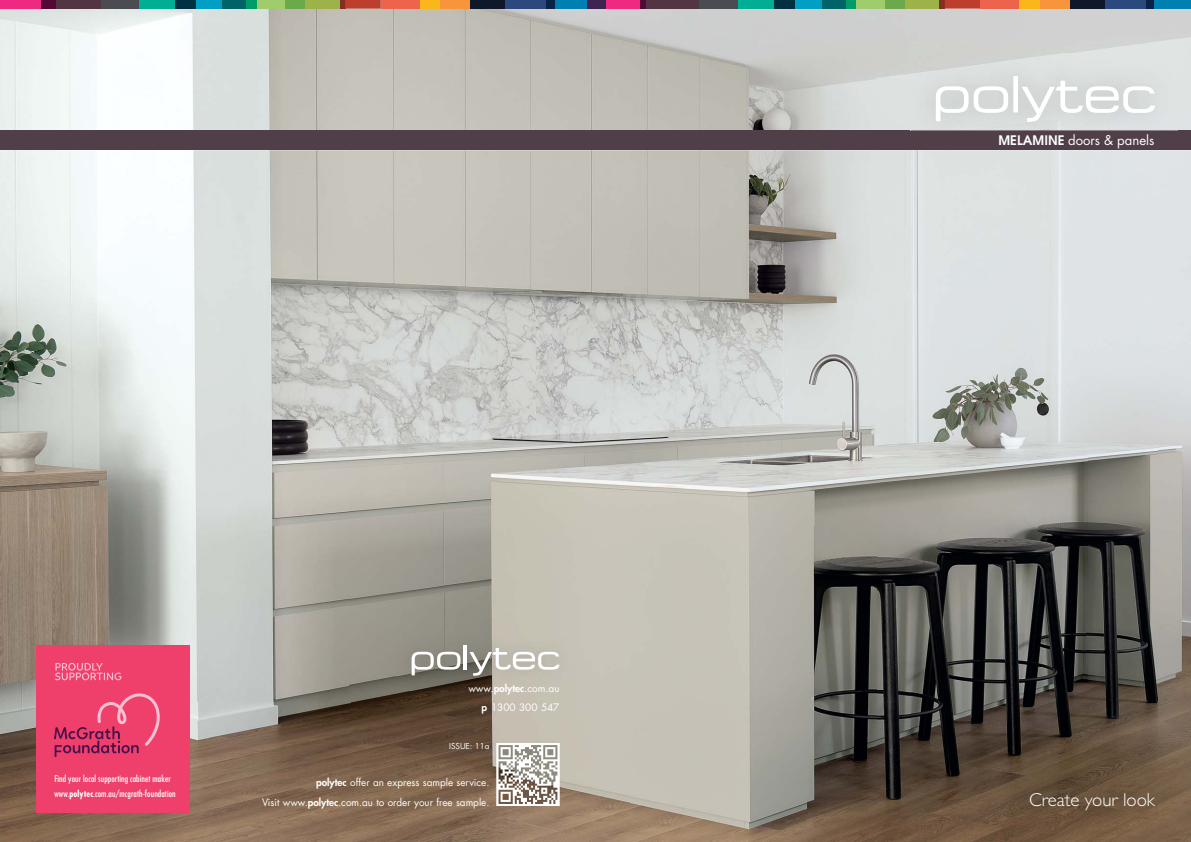
<style>
.page{position:relative;width:1191px;height:842px;background:#fff}
.page>*{position:absolute;margin:0;border:0;box-sizing:border-box;transform-origin:0 0}
.t1{font:300 18.8px "Gill Sans";color:#fff}
.t2{font:13.1px "Futura";color:#fff}
.t3{font:10px/19.8px "Futura";color:#fff;text-align:right}
.t4{font:condensed 9px/14.5px "Futura";letter-spacing:.01em;color:#fff}
.t5{font:8px "Futura";color:#fff}
.s1{font-weight:700}
.s2{font-weight:800}
.s3{font-family:"Avant Garde";font-weight:600;color:#fdfdfd}
.s4{font-family:"Avant Garde";font-weight:600;color:#fcfcfc}
.s5{color:#fdfdfd}
</style>
<div class="page">
<img style="left:0;top:9px;width:876px;height:517px">
<img style="left:876px;top:69px;width:35px;height:773px">
<img style="left:1157px;top:69px;width:34px;height:773px">
<img style="left:911px;top:150px;width:246px;height:692px">
<img style="left:0;top:526px;width:350px;height:316px">
<img style="left:350px;top:526px;width:280px;height:106px">
<img style="left:630px;top:526px;width:246px;height:316px">
<img style="left:350px;top:632px;width:70px;height:210px">
<img style="left:560px;top:632px;width:70px;height:210px">
<img style="left:420px;top:690px;width:140px;height:152px">
<div style="left:0;top:130px;width:1191px;height:20px;background:#503f49"></div>
<img style="left:910px;top:53px;width:267px;height:78px">
<svg style="left:935px;top:76px;width:220px;height:46px"></svg>
<div style="left:0;top:0;width:41px;height:9px;background:#ed2982"></div>
<div style="left:41px;top:0;width:15px;height:9px;background:#520a34"></div>
<div style="left:56px;top:0;width:45px;height:9px;background:#523443"></div>
<div style="left:101px;top:0;width:38px;height:9px;background:#4a4c51"></div>
<div style="left:175px;top:0;width:21px;height:9px;background:#003143"></div>
<div style="left:196px;top:0;width:27px;height:9px;background:#009fc3"></div>
<div style="left:139px;top:0;width:36px;height:9px;background:#00ae95"></div>
<div style="left:419px;top:0;width:21px;height:9px;background:#f9b71a"></div>
<div style="left:440px;top:0;width:31px;height:9px;background:#f7943c"></div>
<div style="left:505px;top:0;width:41px;height:9px;background:#2c497d"></div>
<div style="left:546px;top:0;width:9px;height:9px;background:#0b2445"></div>
<div style="left:555px;top:0;width:32px;height:9px;background:#0080b0"></div>
<div style="left:587px;top:0;width:19px;height:9px;background:#3e2451"></div>
<div style="left:606px;top:0;width:34px;height:9px;background:#ed2982"></div>
<div style="left:640px;top:0;width:6px;height:9px;background:#520a34"></div>
<div style="left:646px;top:0;width:54px;height:9px;background:#523443"></div>
<div style="left:700px;top:0;width:38px;height:9px;background:#4a4c51"></div>
<div style="left:774px;top:0;width:21px;height:9px;background:#003143"></div>
<div style="left:795px;top:0;width:27px;height:9px;background:#009fc3"></div>
<div style="left:845px;top:0;width:12px;height:9px;background:#009c67"></div>
<div style="left:857px;top:0;width:28px;height:9px;background:#9fcc6d"></div>
<div style="left:885px;top:0;width:20px;height:9px;background:#6ca84c"></div>
<div style="left:905px;top:0;width:34px;height:9px;background:#9db248"></div>
<div style="left:939px;top:0;width:5px;height:9px;background:#822e23"></div>
<div style="left:738px;top:0;width:36px;height:9px;background:#00ae95"></div>
<div style="left:1145px;top:0;width:9px;height:9px;background:#0b2445"></div>
<div style="left:1154px;top:0;width:37px;height:9px;background:#0080b0"></div>
<div style="left:471px;top:0;width:34px;height:9px;background:#0f1828"></div>
<svg style="left:944px;top:0;width:36px;height:9px"></svg>
<div style="left:980px;top:0;width:39px;height:9px;background:#ee634d"></div>
<div style="left:1019px;top:0;width:20px;height:9px;background:#f9b71a"></div>
<div style="left:1039px;top:0;width:31px;height:9px;background:#f7943c"></div>
<div style="left:1104px;top:0;width:42px;height:9px;background:#2c497d"></div>
<div style="left:1070px;top:0;width:34px;height:9px;background:#0f1828"></div>
<div style="left:822px;top:0;width:23px;height:9px;background:#006368"></div>
<div style="left:246px;top:0;width:11px;height:9px;background:#009c67"></div>
<div style="left:257px;top:0;width:28px;height:9px;background:#9fcc6d"></div>
<div style="left:285px;top:0;width:21px;height:9px;background:#6ca84c"></div>
<div style="left:306px;top:0;width:34px;height:9px;background:#9db248"></div>
<div style="left:340px;top:0;width:5px;height:9px;background:#822e23"></div>
<svg style="left:345px;top:0;width:36px;height:9px"></svg>
<div style="left:381px;top:0;width:38px;height:9px;background:#ee634d"></div>
<div style="left:223px;top:0;width:23px;height:9px;background:#006368"></div>
<img style="left:396px;top:630px;width:177px;height:60px">
<svg style="left:469px;top:648px;width:90px;height:28px"></svg>
<svg style="left:411px;top:652px;width:49px;height:23px"></svg>
<hr style="left:464px;top:645px;width:3px;height:24px;background:#fff">
<svg style="left:496px;top:743px;width:63px;height:63px"></svg>
<img style="left:498px;top:761px;width:59px;height:43px">
<div style="left:36px;top:645px;width:154px;height:167px;background:#ef3f6b"></div>
<svg style="left:54px;top:693px;width:106px;height:64px"></svg>
<svg style="left:55px;top:663px;width:66px;height:17px"></svg>
<p class="t4" style="left:54px;top:772px;width:123px">Find your local supporting cabinet maker www.<span class="s1">polytec</span>.com.au/mcgrath-foundation</p>
<p class="t3" style="left:468px;top:679px;width:93px">www.<span class="s2">polytec</span>.com.au <span class="s2">p</span> 1300 300 547</p>
<p class="t5" style="left:449px;top:742px;width:42px">ISSUE: 11a</p>
<p class="t3" style="left:262px;top:773px;width:229px"><span class="s2">polytec</span> offer an express sample service.<br>Visit www.<span class="s2">polytec</span>.com.au to order your free sample.</p>
<h2 class="t2" style="left:998px;top:134px;width:157px"><span class="s3">MEL</span><span class="s4">AMI</span><span class="s3">NE</span> <span class="s5">d</span>oors <span class="s5">&amp;</span> pane<span class="s5">l</span>s</h2>
<h1 class="t1" style="left:1029px;top:793px;width:127px">Create your look</h1>
</div>
